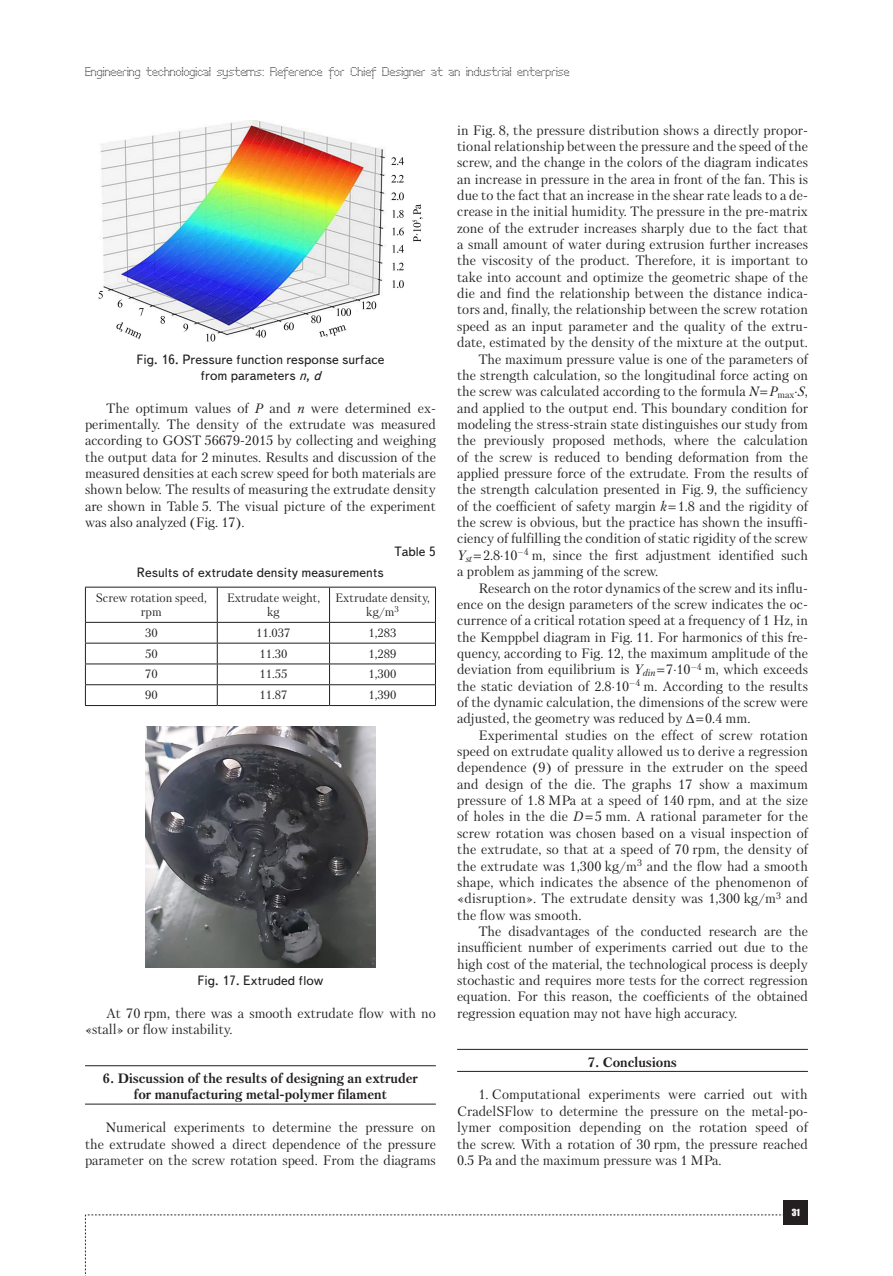
<style>
.page{position:relative;width:893px;height:1276px;background:#fff}
.page>*{position:absolute;margin:0;border:0;box-sizing:border-box;transform-origin:0 0}
.Text__англ__отступ{font:13.5px/16.4px "Petersburg C";color:#231f20;text-align:justify}
.Таблица_название{font:13.5px/16.2px "Text Book C";color:#231f20;text-align:center}
.Раздел_статьи{font:700 13.5px/16.4px "Petersburg C";color:#231f20;text-align:center}
.Таблица{font:13.5px "Text Book C";color:#231f20}
.Сама_табл_англ{font:12px/14.4px "Petersburg C";color:#231f20;text-align:center}
.t1{font:12px "Perfo";letter-spacing:.015em;color:#231f20}
.t2{font:9px "Impact";color:#fff}
.s1{font-family:"Text Book C Italic"}
.s2{font-style:italic}
</style>
<div class="page">
<svg style="left:85px;top:1214px;width:699px;height:62px"></svg>
<div style="left:784px;top:1200px;width:24px;height:24px;background:#231f20"></div>
<hr style="left:85px;top:1065px;width:351px;height:1px;background:#231f20">
<hr style="left:85px;top:1103px;width:351px;height:1px;background:#231f20">
<img style="left:98px;top:121px;width:325px;height:221px">
<hr style="left:217px;top:587px;width:1px;height:35px;background:#231f20">
<hr style="left:329px;top:587px;width:1px;height:35px;background:#231f20">
<hr style="left:85px;top:622px;width:132px;height:1px;background:#231f20">
<hr style="left:217px;top:622px;width:113px;height:1px;background:#231f20">
<hr style="left:330px;top:622px;width:106px;height:1px;background:#231f20">
<hr style="left:85px;top:643px;width:132px;height:1px;background:#231f20">
<hr style="left:217px;top:643px;width:113px;height:1px;background:#231f20">
<hr style="left:330px;top:643px;width:106px;height:1px;background:#231f20">
<hr style="left:85px;top:663px;width:132px;height:1px;background:#231f20">
<hr style="left:217px;top:663px;width:113px;height:1px;background:#231f20">
<hr style="left:330px;top:663px;width:106px;height:1px;background:#231f20">
<hr style="left:85px;top:684px;width:132px;height:1px;background:#231f20">
<hr style="left:217px;top:684px;width:113px;height:1px;background:#231f20">
<svg style="left:217px;top:623px;width:1px;height:82px"></svg>
<hr style="left:330px;top:684px;width:106px;height:1px;background:#231f20">
<svg style="left:329px;top:623px;width:1px;height:82px"></svg>
<hr style="left:85px;top:587px;width:132px;height:1px;background:#231f20">
<hr style="left:85px;top:587px;width:1px;height:35px;background:#231f20">
<hr style="left:217px;top:587px;width:113px;height:1px;background:#231f20">
<hr style="left:330px;top:587px;width:106px;height:1px;background:#231f20">
<hr style="left:435px;top:587px;width:1px;height:35px;background:#231f20">
<svg style="left:85px;top:623px;width:1px;height:82px"></svg>
<svg style="left:435px;top:623px;width:1px;height:82px"></svg>
<hr style="left:85px;top:705px;width:132px;height:1px;background:#231f20">
<hr style="left:217px;top:705px;width:113px;height:1px;background:#231f20">
<hr style="left:330px;top:705px;width:106px;height:1px;background:#231f20">
<img style="left:145px;top:726px;width:231px;height:241px">
<hr style="left:457px;top:1049px;width:351px;height:1px;background:#231f20">
<hr style="left:457px;top:1071px;width:351px;height:1px;background:#231f20">
<p class="t1" style="left:85px;top:65px;width:486px">Engineering technological systems: Reference for Chief Designer at an industrial enterprise</p>
<p class="Таблица_название" style="left:136px;top:351px;width:249px">Fig. 16. Pressure function response surface from parameters <span class="s1">n</span>, <span class="s1">d</span></p>
<p class="Text__англ__отступ" style="left:85px;top:399px;width:352px;text-indent:21px">The optimum values of <span class="s2">P</span> and <span class="s2">n</span> were determined ex&shy;perimentally. The density of the extrudate was measured according to GOST 56679-2015 by collecting and weighing the output data for 2 minutes. Results and discussion of the measured densities at each screw speed for both materials are shown below. The results of measuring the extrudate density are shown in Table 5. The visual picture of the experiment was also analyzed (Fig. 17).</p>
<p class="Таблица" style="left:395px;top:544px;width:43px">Table 5</p>
<p class="Таблица_название" style="left:137px;top:564px;width:248px">Results of extrudate density measurements</p>
<p class="Сама_табл_англ" style="left:96px;top:590px;width:112px">Screw rotation speed, rpm</p>
<p class="Сама_табл_англ" style="left:227px;top:590px;width:95px">Extrudate weight, kg</p>
<p class="Сама_табл_англ" style="left:335px;top:590px;width:96px">Extrudate density, kg/m<sup>3</sup></p>
<p class="Сама_табл_англ" style="left:145px;top:625px;width:14px">30</p>
<p class="Сама_табл_англ" style="left:256px;top:625px;width:36px">11.037</p>
<p class="Сама_табл_англ" style="left:369px;top:625px;width:29px">1,283</p>
<p class="Сама_табл_англ" style="left:145px;top:646px;width:14px">50</p>
<p class="Сама_табл_англ" style="left:259px;top:646px;width:29px">11.30</p>
<p class="Сама_табл_англ" style="left:369px;top:646px;width:29px">1,289</p>
<p class="Сама_табл_англ" style="left:145px;top:667px;width:14px">70</p>
<p class="Сама_табл_англ" style="left:259px;top:667px;width:29px">11.55</p>
<p class="Сама_табл_англ" style="left:369px;top:667px;width:29px">1,300</p>
<p class="Сама_табл_англ" style="left:145px;top:687px;width:14px">90</p>
<p class="Сама_табл_англ" style="left:259px;top:687px;width:29px">11.87</p>
<p class="Сама_табл_англ" style="left:369px;top:687px;width:29px">1,390</p>
<p class="Таблица_название" style="left:197px;top:972px;width:128px">Fig. 17. Extruded flow</p>
<p class="Text__англ__отступ" style="left:85px;top:1004px;width:352px;text-indent:21px">At 70 rpm, there was a smooth extrudate flow with no «stall» or flow instability.</p>
<p class="Раздел_статьи" style="left:103px;top:1070px;width:316px">6. Discussion of the results of designing an extruder for manufacturing metal-polymer filament</p>
<p class="Text__англ__отступ" style="left:85px;top:1119px;width:352px;text-indent:21px">Numerical experiments to determine the pressure on the extrudate showed a direct dependence of the pressure parameter on the screw rotation speed. From the diagrams</p>
<p class="Text__англ__отступ" style="left:457px;top:122px;width:352px">in Fig. 8, the pressure distribution shows a directly propor&shy;tional relationship between the pressure and the speed of the screw, and the change in the colors of the diagram indicates an increase in pressure in the area in front of the fan. This is due to the fact that an increase in the shear rate leads to a de&shy;crease in the initial humidity. The pressure in the pre-matrix zone of the extruder increases sharply due to the fact that a small amount of water during extrusion further increases the viscosity of the product. Therefore, it is important to take into account and optimize the geometric shape of the die and find the relationship between the distance indica&shy;tors and, finally, the relationship between the screw rotation speed as an input parameter and the quality of the extru&shy;date, estimated by the density of the mixture at the output.</p>
<p class="Text__англ__отступ" style="left:457px;top:350px;width:352px;text-indent:21px">The maximum pressure value is one of the parameters of the strength calculation, so the longitudinal force acting on the screw was calculated according to the formula <span class="s2">N P</span><sub>max</sub>·<span class="s2">S</span>, and applied to the output end. This boundary condition for modeling the stress-strain state distinguishes our study from the previously proposed methods, where the calculation of the screw is reduced to bending deformation from the applied pressure force of the extrudate. From the results of the strength calculation presented in Fig. 9, the sufficiency of the coefficient of safety margin <span class="s2">k</span> 1.8 and the rigidity of the screw is obvious, but the practice has shown the insuffi&shy;ciency of fulfilling the condition of static rigidity of the screw <span class="s2">Y</span><sub>st</sub> 2.8∙10<sup>–4</sup> m, since the first adjustment identified such a problem as jamming of the screw.</p>
<p class="Text__англ__отступ" style="left:457px;top:579px;width:352px;text-indent:21px">Research on the rotor dynamics of the screw and its influ&shy;ence on the design parameters of the screw indicates the oc&shy;currence of a critical rotation speed at a frequency of 1 Hz, in the Kemppbel diagram in Fig. 11. For harmonics of this fre&shy;quency, according to Fig. 12, the maximum amplitude of the deviation from equilibrium is <span class="s2">Y</span><sub>din</sub> 7∙10<sup>–4</sup> m, which exceeds the static deviation of 2.8⋅10<sup>–4</sup> m. According to the results of the dynamic calculation, the dimensions of the screw were adjusted, the geometry was reduced by ∆ 0.4 mm.</p>
<p class="Text__англ__отступ" style="left:457px;top:726px;width:352px;text-indent:21px">Experimental studies on the effect of screw rotation speed on extrudate quality allowed us to derive a regression dependence (9) of pressure in the extruder on the speed and design of the die. The graphs 17 show a maximum pressure of 1.8 MPa at a speed of 140 rpm, and at the size of holes in the die <span class="s2">D</span> 5 mm. A rational parameter for the screw rotation was chosen based on a visual inspection of the extrudate, so that at a speed of 70 rpm, the density of the extrudate was 1,300 kg/m<sup>3</sup> and the flow had a smooth shape, which indicates the absence of the phenomenon of «disruption». The extrudate density was 1,300 kg/m<sup>3</sup> and the flow was smooth.</p>
<p class="Text__англ__отступ" style="left:457px;top:923px;width:352px;text-indent:21px">The disadvantages of the conducted research are the insufficient number of experiments carried out due to the high cost of the material, the technological process is deeply stochastic and requires more tests for the correct regression equation. For this reason, the coefficients of the obtained regression equation may not have high accuracy.</p>
<p class="Раздел_статьи" style="left:588px;top:1053px;width:90px">7. Conclusions</p>
<p class="Text__англ__отступ" style="left:457px;top:1086px;width:352px;text-align:left;text-indent:21px">1. Computational experiments were carried out with CradelSFlow to determine the pressure on the metal-po&shy;lymer composition depending on the rotation speed of the screw. With a rotation of 30 rpm, the pressure reached 0.5 Pa and the maximum pressure was 1 MPa.</p>
<p class="t2" style="left:792px;top:1205px;width:10px">31</p>
</div>
